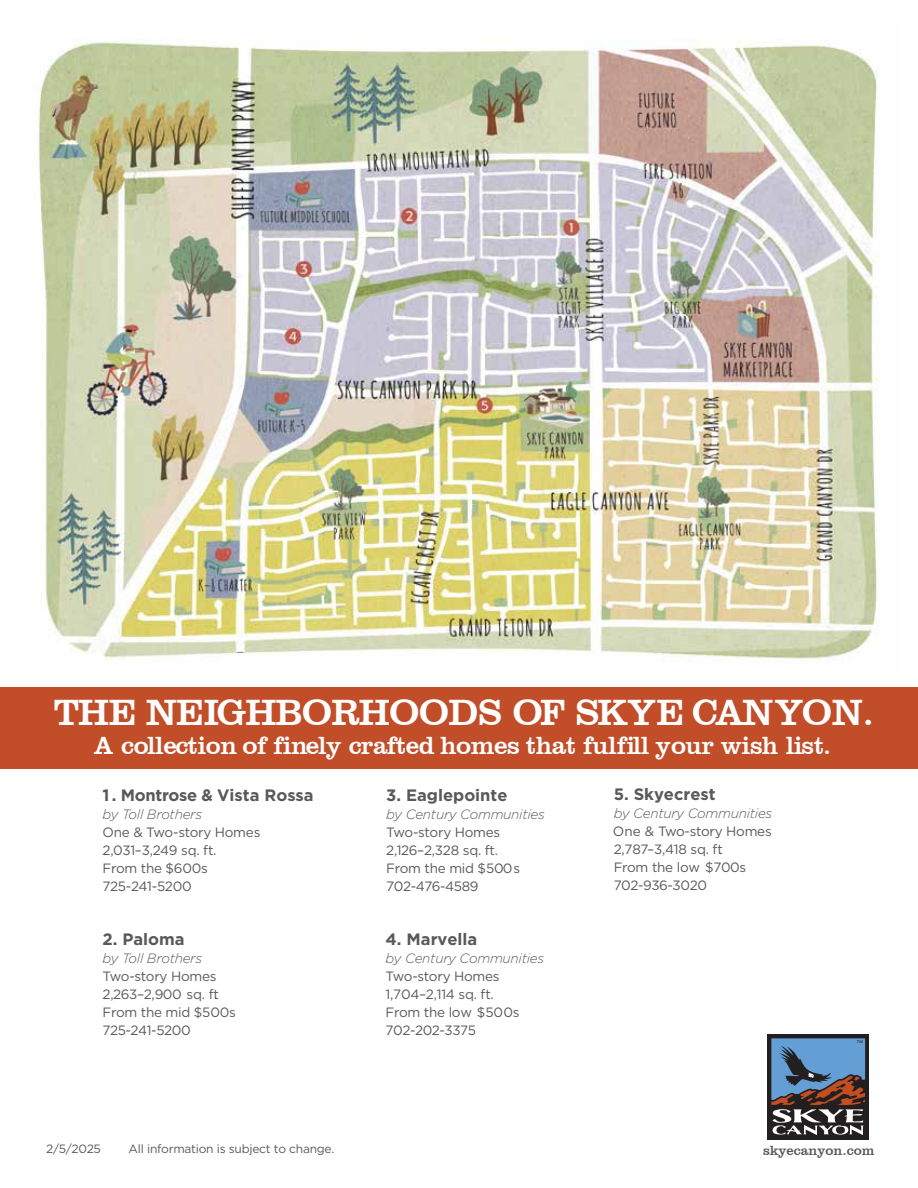
<style>
.page{position:relative;width:918px;height:1188px;background:#fff}
.page>*{position:absolute;margin:0;border:0;box-sizing:border-box;transform-origin:0 0}
.t1{font:37.5px "Clarendon BT";letter-spacing:-.02em;color:#fff}
.t2{font:25.5px "Clarendon BT";letter-spacing:-.02em;color:#fff}
.t3{font:700 16.5px "Gotham";color:#58595b}
.t4{font:13.65px "Clarendon BT";color:#58595b}
.t5{font:13.5px/18px "Gotham";letter-spacing:-.02em;color:#58595b}
.t6{font:italic 300 13.5px "Gotham";letter-spacing:-.02em;color:#58595b}
.t7{font:12px "Gotham";letter-spacing:-.02em;color:#58595b}
</style>
<div class="page">
<img style="left:38px;top:39px;width:840px;height:621px">
<div style="left:767px;top:1034px;width:102px;height:106px;background:#231f20"></div>
<svg style="left:771px;top:1038px;width:94px;height:97px"></svg>
<div style="left:0;top:687px;width:918px;height:81px;background:#c14e29"></div>
<h1 class="t1" style="left:54px;top:689px;width:822px">THE NEIGHBORHOODS OF SKYE CANYON.</h1>
<h2 class="t2" style="left:95px;top:729px;width:738px">A collection of finely crafted homes that fulfill your wish list.</h2>
<p class="t3" style="left:103px;top:784px;width:213px">1 . Montrose &amp; Vista Rossa</p>
<p class="t6" style="left:103px;top:806px;width:101px">by Toll Brothers</p>
<p class="t5" style="left:103px;top:823px;width:160px">One &amp; Two-story Homes<br>2,031–3,249 sq. ft.<br>From the $600s<br>725-241-5200</p>
<p class="t3" style="left:103px;top:928px;width:84px">2. Paloma</p>
<p class="t6" style="left:103px;top:950px;width:101px">by Toll Brothers</p>
<p class="t5" style="left:103px;top:967px;width:135px">Two-story Homes<br>2,263–2,900 sq. ft.<br>From the mid $500s<br>725-241-5200</p>
<p class="t7" style="left:46px;top:1141px;width:56px">2/5/2025</p>
<p class="t7" style="left:129px;top:1141px;width:207px">All information is subject to change.</p>
<p class="t3" style="left:386px;top:784px;width:123px">3. Eaglepointe</p>
<p class="t6" style="left:386px;top:805px;width:160px">by Century Communities</p>
<p class="t5" style="left:386px;top:823px;width:136px">Two-story Homes<br>2,126–2,328 sq. ft.<br>From the mid $500s<br>702-476-4589</p>
<p class="t3" style="left:386px;top:928px;width:93px">4. Marvella</p>
<p class="t6" style="left:386px;top:950px;width:160px">by Century Communities</p>
<p class="t5" style="left:386px;top:967px;width:136px">Two-story Homes<br>1,704–2,114 sq. ft.<br>From the low $500s<br>702-202-3375</p>
<p class="t3" style="left:614px;top:783px;width:103px">5. Skyecrest</p>
<p class="t6" style="left:614px;top:805px;width:160px">by Century Communities</p>
<p class="t5" style="left:613px;top:822px;width:160px">One &amp; Two-story Homes<br>2,787–3,418 sq. ft.<br>From the low $700s<br>702-936-3020</p>
<p class="t4" style="left:763px;top:1141px;width:113px">skyecanyon.com</p>
</div>
